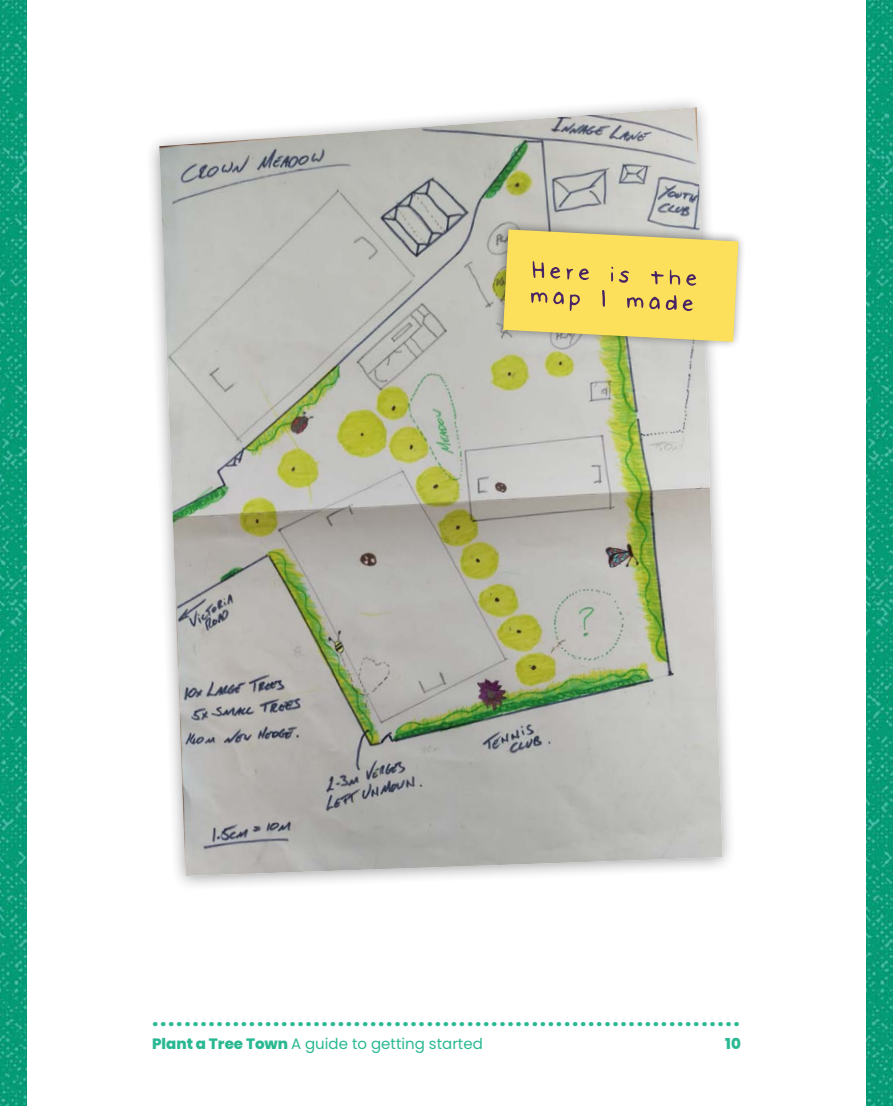
<style>
.page{position:relative;width:893px;height:1106px;background:#fff}
.page>*{position:absolute;margin:0;border:0;box-sizing:border-box;transform-origin:0 0}
.t1{font:66px "Naomis Hand";color:#492465}
.t2{font:700 22.5px "Poppins";color:#2ab893}
.t3{font:15px "Poppins";color:#2ab893}
.t4{font:800 15px "Poppins";color:#2ab893}
.s1{font-weight:800}
</style>
<div class="page">
<img style="left:866px;top:0;width:27px;height:1106px">
<img style="left:0;top:0;width:27px;height:1106px">
<svg style="left:151px;top:101px;width:580px;height:785px"></svg>
<img style="left:159px;top:107px;width:564px;height:769px">
<svg style="left:492px;top:219px;width:251px;height:133px;background:#e9d678"></svg>
<h1 class="t1" style="left:531px;top:225px;width:173px;rotate:3deg">Here is the</h1>
<h1 class="t1" style="left:530px;top:250px;width:170px;rotate:3deg">map I made</h1>
<p class="t2" style="left:152px;top:1005px;width:589px">.........................................................................</p>
<p class="t3" style="left:152px;top:1035px;width:332px"><span class="s1">Plant a Tree Town</span> A guide to getting started</p>
<p class="t4" style="left:725px;top:1035px;width:17px">10</p>
</div>
